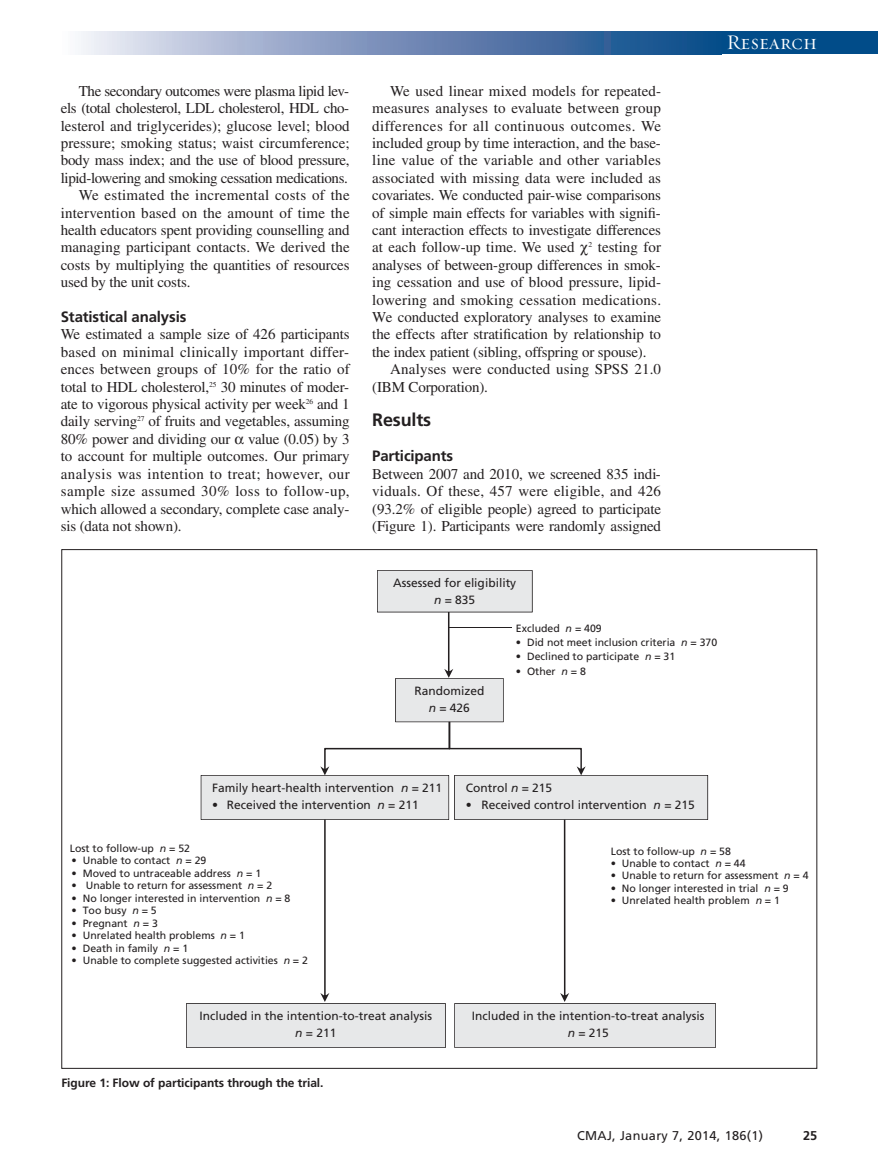
<style>
.page{position:relative;width:878px;height:1175px;background:#fff}
.page>*{position:absolute;margin:0;border:0;box-sizing:border-box;transform-origin:0 0}
.t1{font:21px "Requiem Display HTF Small Caps";letter-spacing:.005em;color:#fff}
.t2{font:700 18px "Frutiger LT Std";letter-spacing:-.01em;color:#231f20}
.t3{font:15px/17.4px "Times LT Std";letter-spacing:-.01em;color:#231f20;text-align:justify}
.t4{font:15px "Times LT Std";letter-spacing:.015em;color:#231f20}
.t5{font:15px "Times LT Std";letter-spacing:.02em;color:#231f20}
.t6{font:15px "Times LT Std";letter-spacing:.03em;color:#231f20}
.t7{font:15px "Times LT Std";letter-spacing:.01em;color:#231f20}
.t8{font:700 15px "Frutiger LT Std";letter-spacing:-.01em;color:#231f20}
.t9{font:12.75px "Frutiger LT Std";letter-spacing:.025em;color:#231f20}
.t10{font:700 12.75px "Frutiger LT Std";color:#231f20}
.t11{font:12px/16.4px "Frutiger";color:#231f20;text-align:center}
.t12{font:700 12px "Frutiger LT Std";letter-spacing:-.005em;color:#231f20}
.t13{font:10.5px "Frutiger";letter-spacing:-.005em;color:#231f20}
.s1{font-style:italic}
</style>
<div class="page">
<div style="left:715px;top:32px;width:163px;height:22px;background:#014c89"></div>
<svg style="left:81px;top:32px;width:634px;height:22px;background:#7792ba"></svg>
<svg style="left:186px;top:570px;width:529px;height:477px"></svg>
<p class="t3" style="left:79px;top:84px;width:272px">The secondary outcomes were plasma lipid lev-</p>
<p class="t3" style="left:61px;top:101px;width:290px">els (total cholesterol, LDL cholesterol, HDL cho-</p>
<p class="t3" style="left:61px;top:118px;width:290px">lesterol and triglycerides); glucose level; blood</p>
<p class="t3" style="left:61px;top:136px;width:290px">pressure; smoking status; waist circumference;</p>
<p class="t3" style="left:61px;top:153px;width:290px">body mass index; and the use of blood pressure,</p>
<p class="t3" style="left:61px;top:171px;width:289px">lipid-lowering and smoking cessation medications.</p>
<p class="t5" style="left:79px;top:190px;width:272px">We estimated the incremental costs of the</p>
<p class="t4" style="left:61px;top:207px;width:290px">intervention based on the amount of time the</p>
<p class="t3" style="left:61px;top:223px;width:290px">health educators spent providing counselling and</p>
<p class="t3" style="left:61px;top:240px;width:290px">managing participant contacts. We derived the</p>
<p class="t3" style="left:61px;top:258px;width:290px">costs by multiplying the quantities of resources</p>
<p class="t3" style="left:61px;top:275px;width:131px">used by the unit costs.</p>
<p class="t8" style="left:61px;top:311px;width:127px">Statistical analysis</p>
<p class="t3" style="left:61px;top:327px;width:290px">We estimated a sample size of 426 participants based on minimal clinically important differ&shy;ences between groups of 10% for the ratio of total to HDL cholesterol,<sup>25</sup> 30 minutes of moder&shy;ate to vigorous physical activity per week<sup>26</sup> and 1 daily serving<sup>27</sup> of fruits and vegetables, assuming 80% power and dividing our value (0.05) by 3 to account for multiple outcomes. Our primary analysis was intention to treat; however, our sample size assumed 30% loss to follow-up, which allowed a secondary, complete case analy&shy;sis (data not shown).</p>
<p class="t3" style="left:390px;top:84px;width:272px">We used linear mixed models for repeated-</p>
<p class="t4" style="left:372px;top:103px;width:290px">measures analyses to evaluate between group</p>
<p class="t6" style="left:372px;top:120px;width:290px">differences for all continuous outcomes. We</p>
<p class="t3" style="left:372px;top:136px;width:290px">included group by time interaction, and the base-</p>
<p class="t5" style="left:372px;top:155px;width:290px">line value of the variable and other variables</p>
<p class="t3" style="left:372px;top:171px;width:290px">associated with missing data were included as</p>
<p class="t3" style="left:372px;top:188px;width:290px">covariates. We conducted pair-wise comparisons</p>
<p class="t3" style="left:372px;top:205px;width:290px">of simple main effects for variables with signifi-</p>
<p class="t3" style="left:372px;top:223px;width:290px">cant interaction effects to investigate differences</p>
<p class="t3" style="left:372px;top:240px;width:290px">at each follow-up time. We used <sup>2</sup> testing for</p>
<p class="t3" style="left:372px;top:258px;width:290px">analyses of between-group differences in smok-</p>
<p class="t3" style="left:372px;top:275px;width:290px">ing cessation and use of blood pressure, lipid-</p>
<p class="t4" style="left:372px;top:294px;width:290px">lowering and smoking cessation medications.</p>
<p class="t3" style="left:372px;top:310px;width:290px">We conducted exploratory analyses to examine</p>
<p class="t3" style="left:372px;top:327px;width:290px">the effects after stratification by relationship to</p>
<p class="t3" style="left:372px;top:345px;width:276px">the index patient (sibling, offspring or spouse).</p>
<p class="t7" style="left:390px;top:364px;width:272px">Analyses were conducted using SPSS 21.0</p>
<p class="t3" style="left:372px;top:379px;width:117px">(IBM Corporation).</p>
<p class="t2" style="left:372px;top:413px;width:60px">Results</p>
<p class="t8" style="left:372px;top:450px;width:82px">Participants</p>
<p class="t3" style="left:372px;top:466px;width:290px">Between 2007 and 2010, we screened 835 indi&shy;viduals. Of these, 457 were eligible, and 426 (93.2% of eligible people) agreed to participate (Figure 1). Participants were randomly assigned</p>
<h1 class="t1" style="left:726px;top:30px;width:92px">Research</h1>
<p class="t11" style="left:393px;top:576px;width:125px">Assessed for eligibility <span class="s1">n</span> = 835</p>
<p class="t11" style="left:414px;top:684px;width:71px">Randomized <span class="s1">n</span> = 426</p>
<p class="t13" style="left:516px;top:624px;width:87px">Excluded <span class="s1">n</span> = 409</p>
<p class="t13" style="left:516px;top:638px;width:203px">• Did not meet inclusion criteria <span class="s1">n</span> = 370</p>
<p class="t13" style="left:516px;top:652px;width:161px">• Declined to participate <span class="s1">n</span> = 31</p>
<p class="t13" style="left:516px;top:667px;width:72px">• Other <span class="s1">n</span> = 8</p>
<p class="t11" style="left:212px;top:781px;width:231px">Family heart-health intervention <span class="s1">n</span> = 211</p>
<p class="t11" style="left:212px;top:797px;width:208px">• Received the intervention <span class="s1">n</span> = 211</p>
<p class="t11" style="left:466px;top:781px;width:88px">Control <span class="s1">n</span> = 215</p>
<p class="t11" style="left:466px;top:797px;width:230px">• Received control intervention <span class="s1">n</span> = 215</p>
<p class="t13" style="left:70px;top:844px;width:122px">Lost to follow-up <span class="s1">n</span> = 52</p>
<p class="t13" style="left:72px;top:856px;width:136px">• Unable to contact <span class="s1">n</span> = 29</p>
<p class="t13" style="left:72px;top:869px;width:191px">• Moved to untraceable address <span class="s1">n</span> = 1</p>
<p class="t13" style="left:72px;top:881px;width:202px">• Unable to return for assessment <span class="s1">n</span> = 2</p>
<p class="t13" style="left:72px;top:894px;width:220px">• No longer interested in intervention <span class="s1">n</span> = 8</p>
<p class="t13" style="left:72px;top:906px;width:87px">• Too busy <span class="s1">n</span> = 5</p>
<p class="t13" style="left:72px;top:918px;width:88px">• Pregnant <span class="s1">n</span> = 3</p>
<p class="t13" style="left:72px;top:931px;width:175px">• Unrelated health problems <span class="s1">n</span> = 1</p>
<p class="t13" style="left:72px;top:943px;width:118px">• Death in family <span class="s1">n</span> = 1</p>
<p class="t13" style="left:72px;top:956px;width:238px">• Unable to complete suggested activities <span class="s1">n</span> = 2</p>
<p class="t13" style="left:610px;top:846px;width:122px">Lost to follow-up <span class="s1">n</span> = 58</p>
<p class="t13" style="left:610px;top:859px;width:136px">• Unable to contact <span class="s1">n</span> = 44</p>
<p class="t13" style="left:610px;top:871px;width:199px">• Unable to return for assessment <span class="s1">n</span> = 4</p>
<p class="t13" style="left:610px;top:884px;width:179px">• No longer interested in trial <span class="s1">n</span> = 9</p>
<p class="t13" style="left:610px;top:896px;width:171px">• Unrelated health problem <span class="s1">n</span> = 1</p>
<p class="t11" style="left:199px;top:1009px;width:234px">Included in the intention-to-treat analysis <span class="s1">n</span> = 211</p>
<p class="t11" style="left:472px;top:1009px;width:234px">Included in the intention-to-treat analysis <span class="s1">n</span> = 215</p>
<p class="t12" style="left:61px;top:1078px;width:264px">Figure 1: Flow of participants through the trial.</p>
<p class="t9" style="left:577px;top:1130px;width:188px">CMAJ, January 7, 2014, 186(1)</p>
<p class="t10" style="left:803px;top:1130px;width:16px">25</p>
</div>
